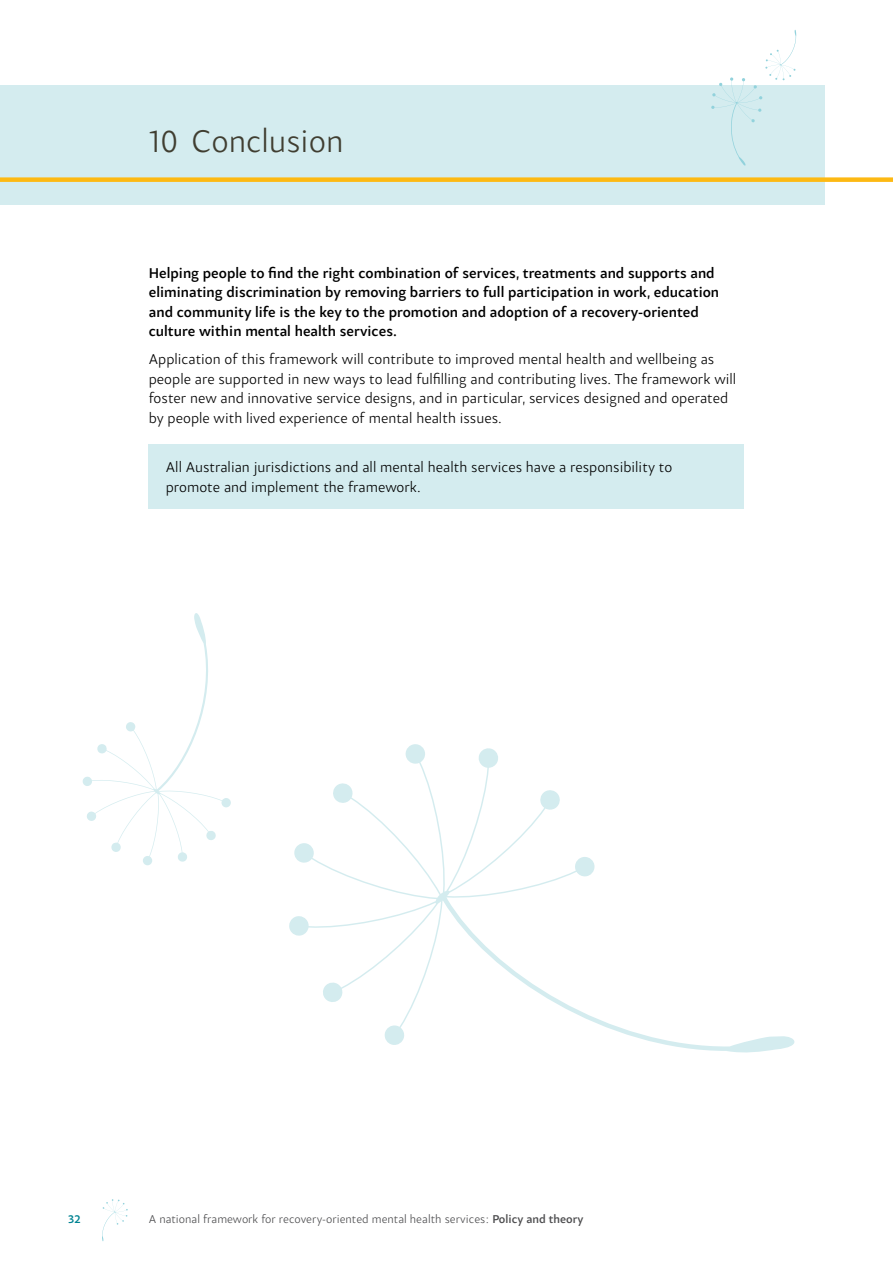
<style>
.page{position:relative;width:893px;height:1263px;background:#fff}
.page>*{position:absolute;margin:0;border:0;box-sizing:border-box;transform-origin:0 0}
.t1{font:300 33px "Samo Sans Pro";color:#403e31}
.body{font:300 15px/19.5px "Samo Sans Pro";color:#000}
.body-2{font:500 15px/19.5px "Samo Sans Pro";color:#000}
.t2{font:300 12px "Samo Sans Pro";color:#4d4d4f}
.t3{font:500 12px "Samo Sans Pro";color:#008392}
.s1{font-weight:500}
</style>
<div class="page">
<svg style="left:102px;top:1199px;width:26px;height:42px"></svg>
<div style="left:0;top:85px;width:825px;height:119px;background:#d4ecef"></div>
<svg style="left:711px;top:30px;width:85px;height:136px"></svg>
<div style="left:0;top:177px;width:893px;height:5px;background:#fdb913"></div>
<div style="left:149px;top:444px;width:595px;height:65px;background:#d4ecef"></div>
<svg style="left:289px;top:744px;width:506px;height:309px"></svg>
<svg style="left:82px;top:613px;width:149px;height:252px"></svg>
<p class="t1" style="left:149px;top:121px;width:196px">10 Conclusion</p>
<h1 class="body-2" style="left:149px;top:263px;width:572px">Helping people to find the right combination of services, treatments and supports and eliminating discrimination by removing barriers to full participation in work, education and community life is the key to the promotion and adoption of a recovery-oriented culture within mental health services.</h1>
<h1 class="body" style="left:149px;top:350px;width:589px">Application of this framework will contribute to improved mental health and wellbeing as people are supported in new ways to lead fulfilling and contributing lives. The framework will foster new and innovative service designs, and in particular, services designed and operated by people with lived experience of mental health issues.</h1>
<h1 class="body" style="left:166px;top:457px;width:508px">All Australian jurisdictions and all mental health services have a responsibility to promote and implement the framework.</h1>
<p class="t3" style="left:68px;top:1211px;width:14px">32</p>
<p class="t2" style="left:149px;top:1211px;width:436px">A national framework for recovery-oriented mental health services: <span class="s1">Policy and theory</span></p>
</div>
